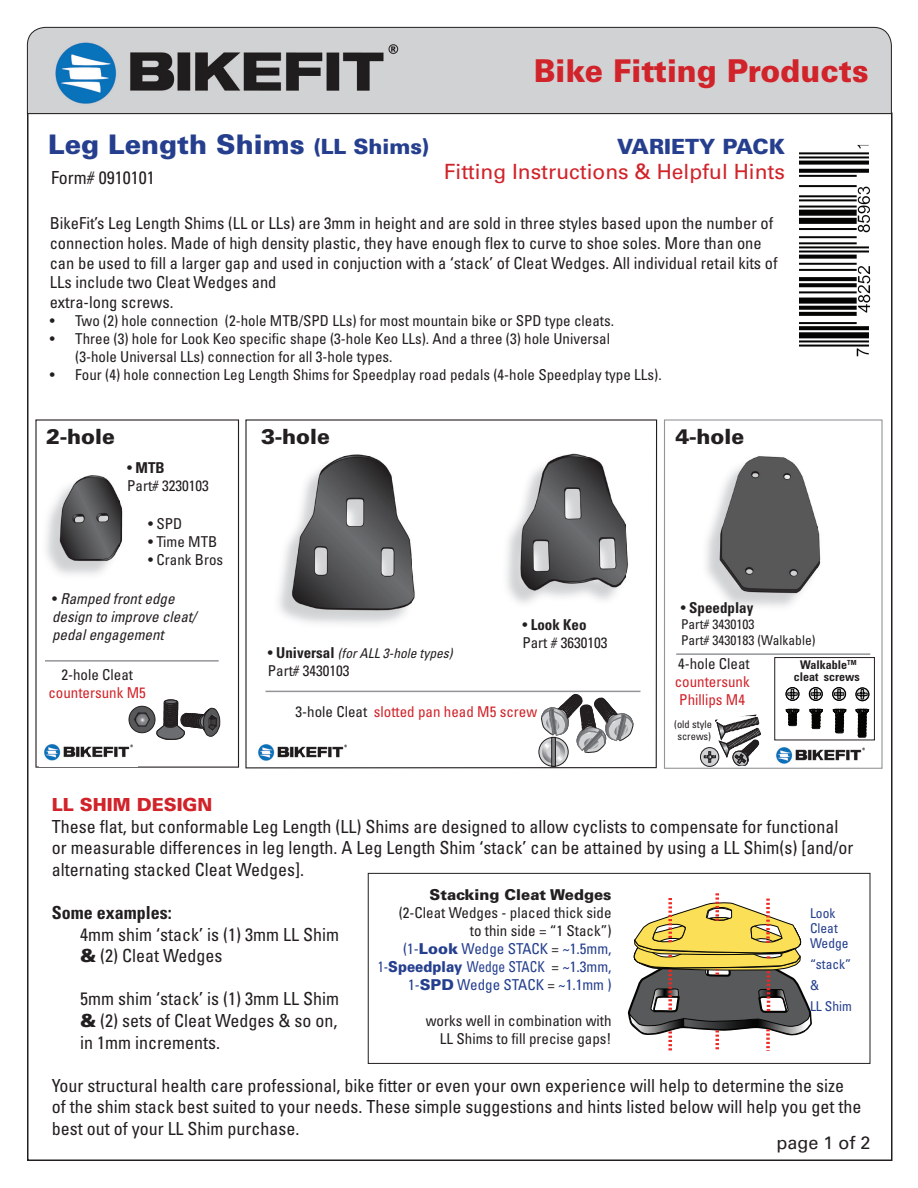
<style>
.page{position:relative;width:918px;height:1188px;background:#fff}
.page>*{position:absolute;margin:0;border:0;box-sizing:border-box;transform-origin:0 0}
.t1{font:900 31.5px "Univers LT Std";color:#d1232a;scale:.95 1}
.t2{font:900 27px "Univers LT Std";color:#253f8e}
.t3{font:21px "Univers LT Std";color:#d1232a}
.t4{font:900 21px "Univers LT Std";color:#231f20}
.t5{font:900 21px "Univers LT Std";color:#253f8e}
.t6{font:condensed 18px/21.6px "Univers LT Std";color:#231f20}
.t7{font:700 condensed 18px "Univers LT Std";color:#231f20}
.t8{font:900 18px "Univers LT Std";color:#d1232a}
.t9{font:18px "Univers LT Std";color:#231f20}
.t10{font:condensed 16.5px/19.8px "Univers LT Std";color:#231f20}
.t11{font:condensed 15px/18px "Univers LT Std";color:#231f20}
.t12{font:condensed 15px/18px "Univers LT Std";color:#253f8e;text-align:right}
.t13{font:condensed 15px/18px "Univers LT Std";color:#d1232a;text-align:center}
.t14{font:italic condensed 15px/18px "Univers LT Std";color:#231f20}
.t15{font:900 15px "Univers LT Std";color:#231f20}
.t16{font:700 condensed 15px "Univers LT Std";color:#231f20}
.t17{font:condensed 13.5px/16.2px "Univers LT Std";color:#231f20}
.t18{font:italic condensed 13.5px "Univers LT Std";color:#231f20}
.t19{font:condensed 13.5px/15px "Univers LT Std";color:#253f8e}
.t20{font:700 condensed 12px/12px "Univers LT Std";color:#231f20;text-align:center}
.t21{font:condensed 10.5px/12px "Univers LT Std";color:#231f20;text-align:center}
.s1{font-size:21px}
.s2{font-weight:700}
.s3{font-style:normal}
.s4{font-style:normal;font-size:15px}
.s5{font-weight:700;font-style:normal;font-size:15px}
.s6{color:#231f20}
.s7{font-weight:400}
.s8{font-weight:900;font-stretch:normal}
</style>
<div class="page">
<div style="left:664px;top:419px;width:219px;height:350px;border:1px solid #939598"></div>
<svg style="left:245px;top:419px;width:412px;height:349px"></svg>
<svg style="left:35px;top:419px;width:204px;height:349px"></svg>
<div style="left:27px;top:27px;width:865px;height:87px;background:#d1d2d4"></div>
<img style="left:50px;top:33px;width:367px;height:74px">
<img style="left:501px;top:449px;width:135px;height:183px">
<img style="left:502px;top:457px;width:123px;height:152px">
<img style="left:273px;top:456px;width:139px;height:173px">
<img style="left:278px;top:448px;width:146px;height:177px">
<img style="left:278px;top:456px;width:134px;height:169px">
<img style="left:706px;top:456px;width:115px;height:151px">
<img style="left:41px;top:477px;width:2px;height:102px">
<img style="left:43px;top:469px;width:100px;height:122px">
<svg style="left:539px;top:737px;width:29px;height:29px"></svg>
<div style="left:539px;top:737px;width:29px;height:30px;border:1px solid #231f20;border-radius:50%"></div>
<svg style="left:542px;top:741px;width:23px;height:22px"></svg>
<svg style="left:547px;top:745px;width:13px;height:14px"></svg>
<div style="left:552px;top:737px;width:4px;height:29px;border:1px solid #231f20"></div>
<svg style="left:541px;top:694px;width:93px;height:59px"></svg>
<div style="left:368px;top:873px;width:502px;height:191px;border:1px solid #231f20"></div>
<svg style="left:627px;top:893px;width:185px;height:157px"></svg>
<img style="left:40px;top:741px;width:97px;height:25px">
<svg style="left:700px;top:748px;width:19px;height:18px"></svg>
<div style="left:700px;top:747px;width:19px;height:20px;border:1px solid #231f20;border-radius:50%"></div>
<svg style="left:704px;top:714px;width:57px;height:53px"></svg>
<svg style="left:156px;top:698px;width:65px;height:43px"></svg>
<div style="left:129px;top:706px;width:26px;height:27px;background:#57585a;border-radius:50%"></div>
<div style="left:129px;top:706px;width:26px;height:27px;border:1px solid #231f20;border-radius:50%"></div>
<svg style="left:134px;top:712px;width:16px;height:15px"></svg>
<img style="left:254px;top:741px;width:98px;height:23px">
<img style="left:776px;top:747px;width:89px;height:17px">
<img style="left:799px;top:144px;width:72px;height:213px">
<svg style="left:809px;top:708px;width:14px;height:21px"></svg>
<svg style="left:786px;top:708px;width:13px;height:18px"></svg>
<svg style="left:833px;top:708px;width:13px;height:25px"></svg>
<svg style="left:856px;top:708px;width:13px;height:29px"></svg>
<div style="left:786px;top:687px;width:13px;height:14px;border:1px solid #040503;border-radius:50%"></div>
<svg style="left:787px;top:689px;width:11px;height:10px"></svg>
<div style="left:786px;top:688px;width:13px;height:12px;border:1px solid #040503;border-radius:50%"></div>
<div style="left:809px;top:687px;width:13px;height:14px;border:1px solid #040503;border-radius:50%"></div>
<svg style="left:811px;top:689px;width:10px;height:10px"></svg>
<div style="left:809px;top:688px;width:13px;height:12px;border:1px solid #040503;border-radius:50%"></div>
<div style="left:832px;top:687px;width:14px;height:14px;border:1px solid #040503;border-radius:50%"></div>
<svg style="left:834px;top:689px;width:10px;height:10px"></svg>
<div style="left:833px;top:688px;width:13px;height:12px;border:1px solid #040503;border-radius:50%"></div>
<svg style="left:857px;top:689px;width:10px;height:10px"></svg>
<div style="left:856px;top:688px;width:13px;height:13px;border:1px solid #040503;border-radius:50%"></div>
<div style="left:774px;top:657px;width:101px;height:83px;border:1px solid #231f20"></div>
<hr style="left:266px;top:691px;width:374px;height:1px;background:#939598">
<hr style="left:676px;top:653px;width:194px;height:2px;background:#939598">
<hr style="left:45px;top:660px;width:174px;height:2px;background:#939598">
<h1 class="t1" style="left:534px;top:51px;width:354px">Bike Fitting Products</h1>
<h2 class="t2" style="left:48px;top:127px;width:382px">Leg Length Shims <span class="s1">(LL Shims)</span></h2>
<p class="t5" style="left:617px;top:133px;width:169px">VARIETY PACK</p>
<p class="t3" style="left:444px;top:159px;width:343px">Fitting Instructions &amp; Helpful Hints</p>
<p class="t10" style="left:50px;top:213px;width:730px">BikeFit’s Leg Length Shims (LL or LLs) are 3mm in height and are sold in three styles based upon the number of connection holes. Made of high density plastic, they have enough flex to curve to shoe soles. More than one can be used to fill a larger gap and used in conjuction with a ‘stack’ of Cleat Wedges. All individual retail kits of LLs include two Cleat Wedges and<br>extra-long screws.</p>
<p class="t11" style="left:50px;top:312px;width:566px">• Two (2) hole connection (2-hole MTB/SPD LLs) for most mountain bike or SPD type cleats.</p>
<p class="t11" style="left:75px;top:330px;width:536px;text-indent:-26px">• Three (3) hole for Look Keo specific shape (3-hole Keo LLs). And a three (3) hole Universal (3-hole Universal LLs) connection for all 3-hole types.</p>
<p class="t11" style="left:50px;top:366px;width:614px">• Four (4) hole connection Leg Length Shims for Speedplay road pedals (4-hole Speedplay type LLs).</p>
<p class="t6" style="left:51px;top:167px;width:105px">Form# 0910101</p>
<p class="t4" style="left:46px;top:423px;width:70px">2-hole</p>
<p class="t11" style="left:127px;top:458px;width:83px">• <span class="s2">MTB<br></span>Part# 3230103</p>
<p class="t11" style="left:148px;top:515px;width:36px">• SPD</p>
<p class="t11" style="left:148px;top:533px;width:71px">• Time MTB</p>
<p class="t11" style="left:148px;top:551px;width:76px">• Crank Bros</p>
<p class="t14" style="left:52px;top:590px;width:146px"><span class="s3">•</span> Ramped front edge design to improve cleat/ pedal engagement</p>
<p class="t11" style="left:61px;top:665px;width:73px">2-hole Cleat</p>
<p class="t13" style="left:48px;top:683px;width:99px">countersunk M5</p>
<p class="t4" style="left:261px;top:423px;width:70px">3-hole</p>
<p class="t18" style="left:268px;top:645px;width:186px"><span class="s4">•</span> <span class="s5">Universal</span> (for ALL 3-hole types)</p>
<p class="t11" style="left:268px;top:662px;width:83px">Part# 3430103</p>
<p class="t11" style="left:522px;top:615px;width:86px">• <span class="s2">Look Keo<br></span>Part # 3630103</p>
<p class="t13" style="left:296px;top:703px;width:243px"><span class="s6">3-hole Cleat</span> slotted pan head M5 screw</p>
<p class="t4" style="left:675px;top:423px;width:70px">4-hole</p>
<p class="t16" style="left:681px;top:598px;width:74px"><span class="s7">•</span> Speedplay</p>
<p class="t17" style="left:681px;top:616px;width:136px">Part# 3430103<br>Part# 3430183 (Walkable)</p>
<p class="t11" style="left:678px;top:654px;width:73px">4-hole Cleat</p>
<p class="t13" style="left:675px;top:672px;width:76px">countersunk<br>Phillips M4</p>
<p class="t21" style="left:674px;top:718px;width:39px">(old style screws)</p>
<p class="t20" style="left:794px;top:658px;width:67px">Walkable<sup>TM </sup>cleat screws</p>
<p class="t8" style="left:52px;top:793px;width:162px">LL SHIM DESIGN</p>
<p class="t6" style="left:52px;top:815px;width:803px">These flat, but conformable Leg Length (LL) Shims are designed to allow cyclists to compensate for functional or measurable differences in leg length. A Leg Length Shim ‘stack’ can be attained by using a LL Shim(s) [and/or alternating stacked Cleat Wedges].</p>
<p class="t7" style="left:52px;top:902px;width:121px">Some examples:</p>
<p class="t6" style="left:80px;top:923px;width:260px">4mm shim ‘stack’ is (1) 3mm LL Shim <span class="s8">&amp;</span> (2) Cleat Wedges</p>
<p class="t6" style="left:80px;top:988px;width:260px;text-align:justify">5mm shim ‘stack’ is (1) 3mm LL Shim <span class="s8">&amp;</span> (2) sets of Cleat Wedges &amp; so on, in 1mm increments.</p>
<p class="t6" style="left:52px;top:1074px;width:811px">Your structural health care professional, bike fitter or even your own experience will help to determine the size of the shim stack best suited to your needs. These simple suggestions and hints listed below will help you get the best out of your LL Shim purchase.</p>
<p class="t15" style="left:430px;top:885px;width:183px">Stacking Cleat Wedges</p>
<p class="t12" style="left:378px;top:904px;width:235px"><span class="s6">(2-Cleat Wedges - placed thick side<br>to thin side = “1 Stack”)<br></span>(1-<span class="s8">Look</span> Wedge STACK <span class="s6">=</span> ~1.5mm,<br>1-<span class="s8">Speedplay</span> Wedge STACK <span class="s6">=</span> ~1.3mm,<br>1-<span class="s8">SPD</span> Wedge STACK <span class="s6">=</span> ~1.1mm )</p>
<p class="t11" style="left:426px;top:1012px;width:187px;text-align:right">works well in combination with<br>LL Shims to fill precise gaps!</p>
<p class="t19" style="left:810px;top:906px;width:40px">Look<br>Cleat<br>Wedge</p>
<p class="t19" style="left:810px;top:954px;width:43px;line-height:21px">“stack” &amp;<br>LL Shim</p>
<p class="t9" style="left:776px;top:1132px;width:96px">page 1 of 2</p>
</div>
